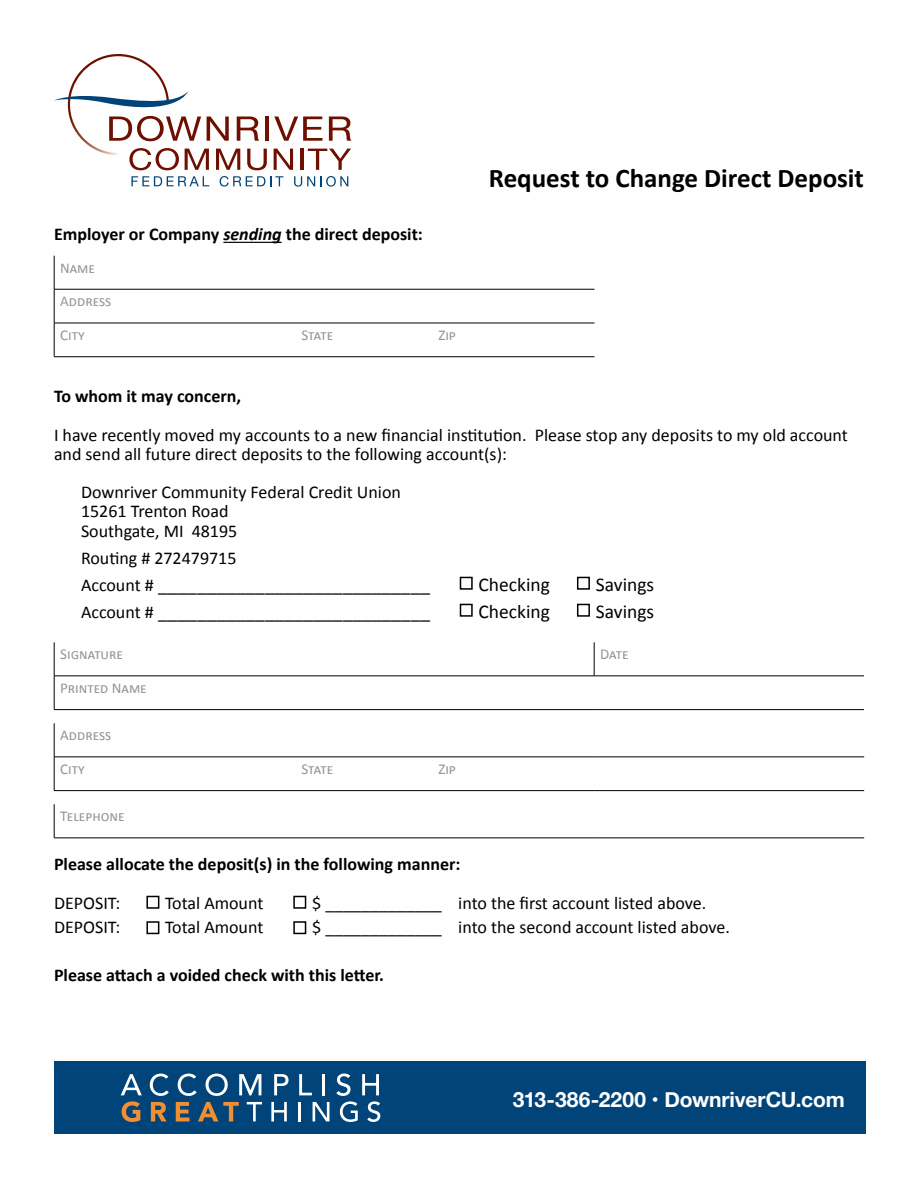
<style>
.page{position:relative;width:918px;height:1188px;background:#fff}
.page>*{position:absolute;margin:0;border:0;box-sizing:border-box;transform-origin:0 0}
.t1{font:700 27px "Calibri";color:#000}
.t2{font:700 21px "Helvetica Neue";letter-spacing:-.005em;color:#fff}
.t3{font:19.5px "Calibri";color:#000}
.t4{font:18px/19.5px "Calibri";color:#000}
.t5{font:700 18px "Calibri";color:#000}
.t6{font:15px "Calibri";color:#939598}
.s1{font-style:italic}
.s2{font-size:18px}
</style>
<div class="page">
<div style="left:54px;top:1062px;width:811px;height:72px;background:#004479"></div>
<svg style="left:121px;top:1074px;width:21px;height:21px"></svg>
<svg style="left:150px;top:1074px;width:19px;height:22px"></svg>
<svg style="left:178px;top:1074px;width:19px;height:22px"></svg>
<svg style="left:206px;top:1074px;width:22px;height:22px"></svg>
<svg style="left:239px;top:1074px;width:22px;height:21px"></svg>
<svg style="left:274px;top:1074px;width:15px;height:21px"></svg>
<svg style="left:299px;top:1074px;width:13px;height:21px"></svg>
<hr style="left:322px;top:1074px;width:3px;height:21px;background:#fff">
<svg style="left:122px;top:1101px;width:18px;height:21px"></svg>
<svg style="left:151px;top:1102px;width:16px;height:19px"></svg>
<svg style="left:176px;top:1102px;width:14px;height:19px"></svg>
<svg style="left:198px;top:1102px;width:41px;height:19px"></svg>
<svg style="left:247px;top:1102px;width:15px;height:19px"></svg>
<svg style="left:271px;top:1102px;width:16px;height:19px"></svg>
<hr style="left:298px;top:1102px;width:3px;height:19px;background:#fff">
<svg style="left:313px;top:1102px;width:16px;height:19px"></svg>
<svg style="left:336px;top:1074px;width:44px;height:48px"></svg>
<hr style="left:265px;top:117px;width:4px;height:24px;background:#6f0f00">
<svg style="left:274px;top:117px;width:48px;height:24px"></svg>
<svg style="left:329px;top:117px;width:22px;height:24px"></svg>
<svg style="left:274px;top:149px;width:19px;height:21px"></svg>
<hr style="left:300px;top:149px;width:3px;height:21px;background:#6f0f00">
<svg style="left:308px;top:149px;width:43px;height:21px"></svg>
<svg style="left:131px;top:176px;width:78px;height:10px"></svg>
<svg style="left:220px;top:176px;width:63px;height:11px"></svg>
<svg style="left:294px;top:176px;width:54px;height:11px"></svg>
<svg style="left:54px;top:54px;width:213px;height:116px"></svg>
<hr style="left:223px;top:242px;width:59px;height:1px;background:#000">
<hr style="left:54px;top:256px;width:1px;height:33px;background:#000">
<hr style="left:54px;top:289px;width:541px;height:1px;background:#000">
<hr style="left:54px;top:289px;width:1px;height:34px;background:#000">
<hr style="left:54px;top:323px;width:541px;height:1px;background:#000">
<hr style="left:54px;top:323px;width:1px;height:34px;background:#000">
<hr style="left:54px;top:356px;width:541px;height:1px;background:#000">
<hr style="left:54px;top:642px;width:1px;height:34px;background:#000">
<hr style="left:594px;top:642px;width:1px;height:34px;background:#000">
<hr style="left:54px;top:676px;width:540px;height:1px;background:#000">
<hr style="left:54px;top:676px;width:1px;height:33px;background:#000">
<hr style="left:594px;top:676px;width:270px;height:1px;background:#000">
<hr style="left:54px;top:709px;width:540px;height:1px;background:#000">
<hr style="left:594px;top:709px;width:270px;height:1px;background:#000">
<hr style="left:54px;top:723px;width:1px;height:34px;background:#000">
<hr style="left:54px;top:757px;width:540px;height:1px;background:#000">
<hr style="left:54px;top:757px;width:1px;height:33px;background:#000">
<hr style="left:594px;top:757px;width:270px;height:1px;background:#000">
<hr style="left:54px;top:790px;width:540px;height:1px;background:#000">
<hr style="left:594px;top:790px;width:270px;height:1px;background:#000">
<hr style="left:54px;top:804px;width:1px;height:34px;background:#000">
<hr style="left:54px;top:838px;width:540px;height:1px;background:#000">
<hr style="left:594px;top:838px;width:270px;height:1px;background:#000">
<div style="left:460px;top:577px;width:13px;height:13px;border:2px solid #000"></div>
<div style="left:577px;top:577px;width:13px;height:13px;border:2px solid #000"></div>
<div style="left:460px;top:604px;width:13px;height:13px;border:2px solid #000"></div>
<div style="left:577px;top:604px;width:13px;height:13px;border:2px solid #000"></div>
<div style="left:146px;top:896px;width:13px;height:13px;border:2px solid #000"></div>
<div style="left:293px;top:896px;width:13px;height:13px;border:2px solid #000"></div>
<div style="left:146px;top:921px;width:13px;height:13px;border:2px solid #000"></div>
<div style="left:293px;top:921px;width:13px;height:13px;border:2px solid #000"></div>
<p class="t5" style="left:54px;top:222px;width:370px">Employer or Company <span class="s1">sending</span> the direct deposit:</p>
<p class="t6" style="left:60px;top:257px;width:36px">Name</p>
<p class="t6" style="left:60px;top:291px;width:53px">Address</p>
<p class="t6" style="left:60px;top:325px;width:26px">City</p>
<p class="t6" style="left:302px;top:325px;width:33px">State</p>
<p class="t6" style="left:438px;top:325px;width:19px">Zip</p>
<p class="t1" style="left:489px;top:159px;width:377px">Request to Change Direct Deposit</p>
<p class="t5" style="left:54px;top:383px;width:189px">To whom it may concern,</p>
<p class="t4" style="left:54px;top:425px;width:795px">I have recently moved my accounts to a new financial institution. Please stop any deposits to my old account and send all future direct deposits to the following account(s):</p>
<p class="t4" style="left:81px;top:482px;width:322px">Downriver Community Federal Credit Union</p>
<p class="t4" style="left:81px;top:501px;width:149px">15261 Trenton Road</p>
<p class="t4" style="left:81px;top:521px;width:158px">Southgate, MI 48195</p>
<p class="t4" style="left:81px;top:548px;width:157px">Routing # 272479715</p>
<p class="t3" style="left:81px;top:571px;width:351px"><span class="s2">Account #</span> ____________________________</p>
<p class="t3" style="left:479px;top:571px;width:73px">Checking</p>
<p class="t3" style="left:596px;top:571px;width:60px">Savings</p>
<p class="t3" style="left:81px;top:598px;width:351px"><span class="s2">Account #</span> ____________________________</p>
<p class="t3" style="left:479px;top:598px;width:73px">Checking</p>
<p class="t3" style="left:596px;top:598px;width:60px">Savings</p>
<p class="t6" style="left:60px;top:644px;width:64px">Signature</p>
<p class="t6" style="left:600px;top:644px;width:30px">Date</p>
<p class="t6" style="left:60px;top:678px;width:88px">Printed Name</p>
<p class="t6" style="left:60px;top:725px;width:53px">Address</p>
<p class="t6" style="left:60px;top:759px;width:26px">City</p>
<p class="t6" style="left:302px;top:759px;width:33px">State</p>
<p class="t6" style="left:438px;top:759px;width:19px">Zip</p>
<p class="t6" style="left:60px;top:806px;width:66px">Telephone</p>
<p class="t5" style="left:54px;top:851px;width:408px">Please allocate the deposit(s) in the following manner:</p>
<p class="t4" style="left:54px;top:892px;width:68px">DEPOSIT:</p>
<p class="t4" style="left:165px;top:892px;width:100px">Total Amount</p>
<p class="t4" style="left:312px;top:892px;width:396px">$ _____________ into the first account listed above.</p>
<p class="t4" style="left:54px;top:916px;width:68px">DEPOSIT:</p>
<p class="t4" style="left:165px;top:916px;width:100px">Total Amount</p>
<p class="t4" style="left:312px;top:916px;width:419px">$ _____________ into the second account listed above.</p>
<p class="t5" style="left:54px;top:962px;width:332px">Please attach a voided check with this letter.</p>
<p class="t2" style="left:513px;top:1083px;width:334px">313-386-2200 • DownriverCU.com</p>
</div>
